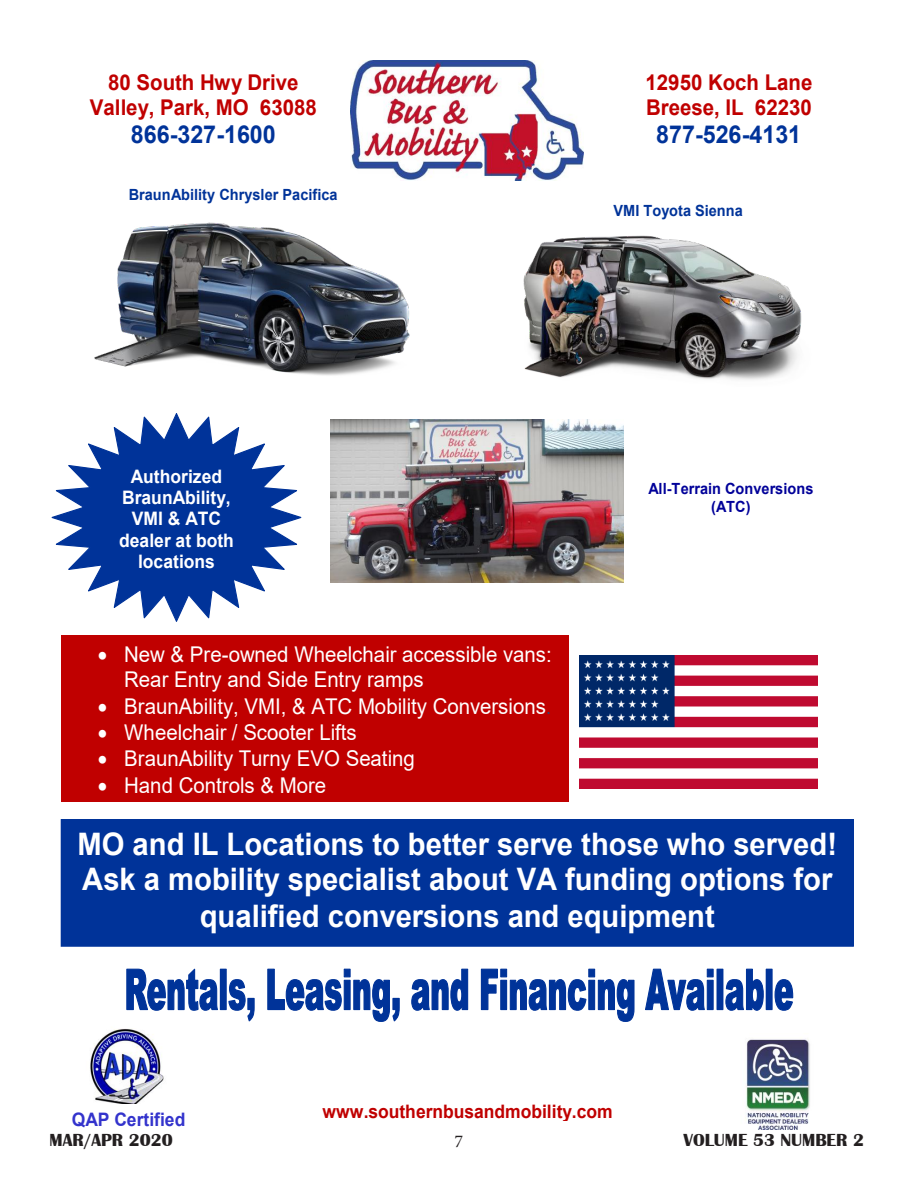
<style>
.page{position:relative;width:918px;height:1188px;background:#fff}
.page>*{position:absolute;margin:0;border:0;box-sizing:border-box;transform-origin:0 0}
.t1{font:700 31.05px/35.8px "Arial";color:#fff;text-align:center;scale:.94 1}
.t2{font:700 24.75px "Arial";color:#039;scale:.94 1}
.t3{font:21.75px/24.9px "Arial";color:#fff;scale:.94 1}
.t4{font:700 21.75px/24.9px "Arial";color:#c00000;scale:.94 1}
.t5{font:700 18.6px/21.3px "Arial";color:#fff;text-align:center;scale:.94 1}
.t6{font:700 18.6px "Arial";color:#c00000;scale:.94 1}
.t7{font:700 18.6px "Arial";color:#33c;scale:.94 1}
.t8{font:700 18px "Britannic";color:#231f20}
.t9{font:18px "Minion Pro";color:#231f20}
.t10{font:700 15.45px "Arial";color:#039;scale:.94 1}
.t11{font:700 15.45px/18.6px "Arial";color:#009;text-align:center;scale:.94 1}
.s1{font-family:"Times New Roman";font-size:18.6px;color:#1f497d}
</style>
<div class="page">
<img style="left:90px;top:1029px;width:74px;height:75px">
<img style="left:745px;top:1039px;width:65px;height:90px">
<img style="left:350px;top:61px;width:234px;height:119px">
<div style="left:61px;top:820px;width:792px;height:126px;background:#039"></div>
<div style="left:61px;top:819px;width:793px;height:128px;border:1px solid #039"></div>
<div style="left:61px;top:635px;width:508px;height:167px;background:#c00000"></div>
<div style="left:115px;top:179px;width:236px;height:34px;background:#fff"></div>
<div style="left:220px;top:969px;width:6px;height:41px;background:#039"></div>
<div style="left:717px;top:969px;width:6px;height:41px;background:#039"></div>
<div style="left:766px;top:969px;width:6px;height:41px;background:#039"></div>
<svg style="left:126px;top:968px;width:92px;height:43px"></svg>
<div style="left:220px;top:969px;width:7px;height:41px;border:1px solid #039"></div>
<svg style="left:228px;top:979px;width:27px;height:43px"></svg>
<svg style="left:267px;top:968px;width:133px;height:54px"></svg>
<svg style="left:411px;top:968px;width:58px;height:43px"></svg>
<svg style="left:480px;top:968px;width:155px;height:54px"></svg>
<svg style="left:645px;top:968px;width:69px;height:43px"></svg>
<svg style="left:725px;top:968px;width:39px;height:43px"></svg>
<div style="left:766px;top:969px;width:7px;height:41px;border:1px solid #039"></div>
<svg style="left:774px;top:979px;width:20px;height:32px"></svg>
<img style="left:330px;top:419px;width:294px;height:164px">
<img style="left:580px;top:656px;width:237px;height:133px">
<svg style="left:51px;top:413px;width:251px;height:209px;fill:#039"></svg>
<img style="left:94px;top:222px;width:316px;height:154px">
<img style="left:523px;top:235px;width:279px;height:145px">
<p class="t4" style="left:90px;top:70px;width:243px;text-align:center">80 South Hwy Drive<br>Valley, Park, MO 63088</p>
<p class="t2" style="left:131px;top:117px;width:156px">866-327-1600</p>
<p class="t10" style="left:129px;top:184px;width:224px">BraunAbility Chrysler Pacifica</p>
<p class="t4" style="left:646px;top:70px;width:179px">12950 Koch Lane<br>Breese, IL 62230</p>
<p class="t2" style="left:656px;top:117px;width:156px">877-526-4131</p>
<p class="t10" style="left:614px;top:200px;width:139px">VMI Toyota Sienna</p>
<p class="t5" style="left:119px;top:466px;width:124px">Authorized<br>BraunAbility,<br>VMI &amp; ATC dealer at both locations</p>
<p class="t3" style="left:124px;top:642px;width:456px;text-indent:-26px">• New &amp; Pre-owned Wheelchair accessible vans:<br>Rear Entry and Side Entry ramps</p>
<p class="t3" style="left:98px;top:694px;width:483px">• BraunAbility, VMI, &amp; ATC Mobility Conversions<span class="s1">.</span></p>
<p class="t3" style="left:98px;top:720px;width:277px">• Wheelchair / Scooter Lifts</p>
<p class="t3" style="left:98px;top:746px;width:339px">• BraunAbility Turny EVO Seating</p>
<p class="t3" style="left:98px;top:773px;width:244px">• Hand Controls &amp; More</p>
<p class="t11" style="left:648px;top:479px;width:177px">All-Terrain Conversions (ATC)</p>
<p class="t1" style="left:78px;top:826px;width:810px">MO and IL Locations to better serve those who served!<br>Ask a mobility specialist about VA funding options for qualified conversions and equipment</p>
<p class="t7" style="left:72px;top:1107px;width:122px">QAP Certified</p>
<p class="t6" style="left:323px;top:1098px;width:310px">www.southernbusandmobility.com</p>
<p class="t8" style="left:50px;top:1130px;width:125px">MAR/APR 2020</p>
<p class="t9" style="left:455px;top:1129px;width:10px">7</p>
<p class="t8" style="left:684px;top:1130px;width:182px">VOLUME 53 NUMBER 2</p>
</div>
